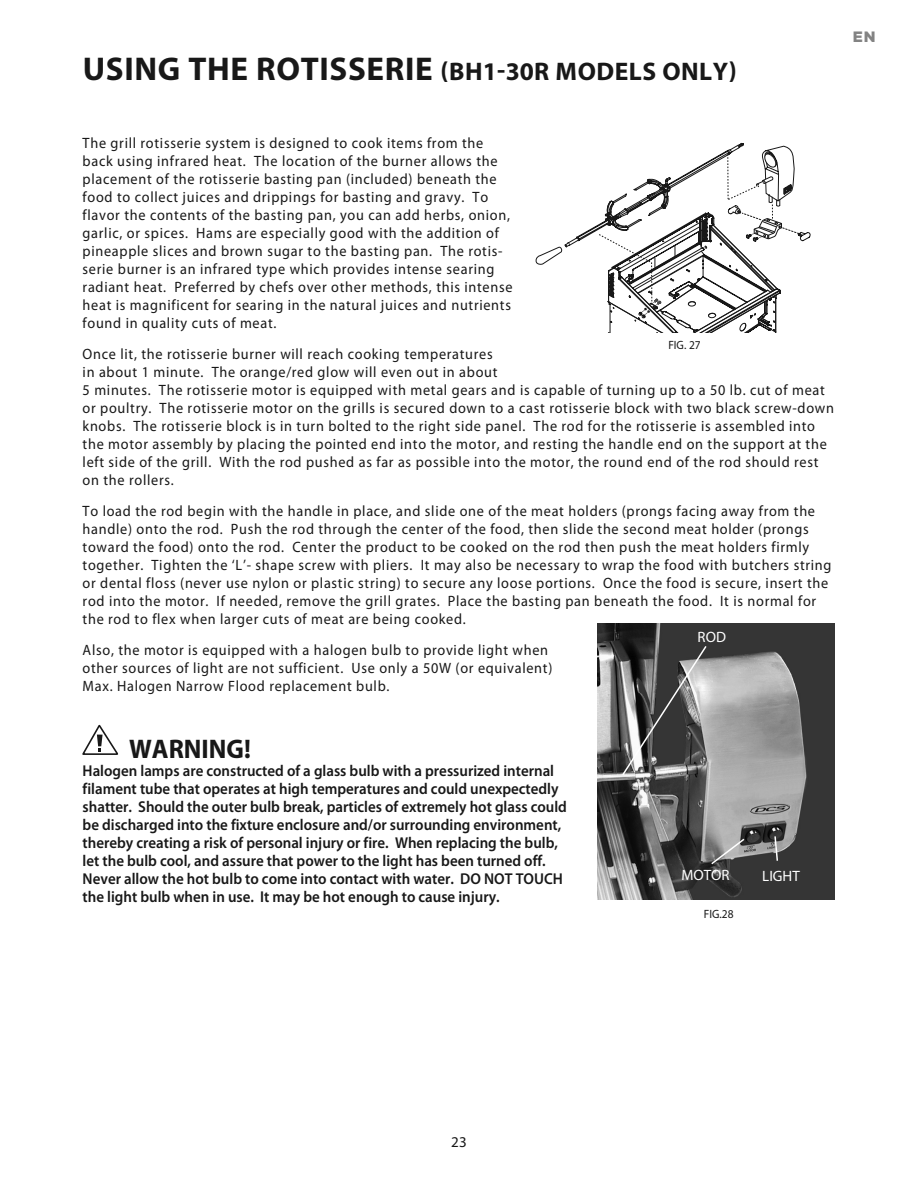
<style>
.page{position:relative;width:918px;height:1188px;background:#fff}
.page>*{position:absolute;margin:0;border:0;box-sizing:border-box;transform-origin:0 0}
.t1{font:700 27px "Myriad Pro";color:#181818;scale:.95 1}
.t2{font:700 25.5px "Myriad Pro";letter-spacing:.02em;color:#181818}
.t3{font:600 15.75px/18px "Myriad Pro";color:#181818;scale:.95 1}
.t4{font:15px/18px "Myriad Pro";letter-spacing:.05em;color:#181818;scale:.95 1}
.t5{font:15px "Myriad Pro";color:#fff}
.t6{font:15px "Myriad Pro";letter-spacing:.05em;color:#181818}
.t7{font:900 15px "Gotham";color:#838383}
.t8{font:12px "Myriad Pro";color:#181818;scale:.95 1}
.s1{font-size:33px}
</style>
<div class="page">
<svg style="left:536px;top:143px;width:274px;height:189px"></svg>
<svg style="left:82px;top:724px;width:37px;height:31px"></svg>
<img style="left:598px;top:624px;width:237px;height:275px">
<svg style="left:621px;top:644px;width:87px;height:133px;background:#686868"></svg>
<svg style="left:773px;top:835px;width:6px;height:27px"></svg>
<svg style="left:710px;top:837px;width:36px;height:29px"></svg>
<h2 class="t2" style="left:83px;top:55px;width:655px"><span class="s1">USING THE ROTISSERIE</span> (BH1-30R MODELS ONLY)</h2>
<p class="t7" style="left:853px;top:26px;width:24px">EN</p>
<p class="t4" style="left:83px;top:133px;width:454px">The grill rotisserie system is designed to cook items from the back using infrared heat. The location of the burner allows the placement of the rotisserie basting pan (included) beneath the food to collect juices and drippings for basting and gravy. To flavor the contents of the basting pan, you can add herbs, onion, garlic, or spices. Hams are especially good with the addition of pineapple slices and brown sugar to the basting pan. The rotis&shy;serie burner is an infrared type which provides intense searing radiant heat. Preferred by chefs over other methods, this intense heat is magnificent for searing in the natural juices and nutrients found in quality cuts of meat.</p>
<p class="t4" style="left:83px;top:344px;width:792px">Once lit, the rotisserie burner will reach cooking temperatures<br>in about 1 minute. The orange/red glow will even out in about<br>5 minutes. The rotisserie motor is equipped with metal gears and is capable of turning up to a 50 lb. cut of meat or poultry. The rotisserie motor on the grills is secured down to a cast rotisserie block with two black screw-down knobs. The rotisserie block is in turn bolted to the right side panel. The rod for the rotisserie is assembled into the motor assembly by placing the pointed end into the motor, and resting the handle end on the support at the left side of the grill. With the rod pushed as far as possible into the motor, the round end of the rod should rest on the rollers.</p>
<p class="t4" style="left:83px;top:501px;width:790px">To load the rod begin with the handle in place, and slide one of the meat holders (prongs facing away from the handle) onto the rod. Push the rod through the center of the food, then slide the second meat holder (prongs toward the food) onto the rod. Center the product to be cooked on the rod then push the meat holders firmly together. Tighten the ‘L’- shape screw with pliers. It may also be necessary to wrap the food with butchers string or dental floss (never use nylon or plastic string) to secure any loose portions. Once the food is secure, insert the rod into the motor. If needed, remove the grill grates. Place the basting pan beneath the food. It is normal for the rod to flex when larger cuts of meat are being cooked.</p>
<p class="t4" style="left:83px;top:640px;width:496px">Also, the motor is equipped with a halogen bulb to provide light when other sources of light are not sufficient. Use only a 50W (or equivalent)<br>Max. Halogen Narrow Flood replacement bulb.</p>
<p class="t8" style="left:668px;top:338px;width:36px">FIG. 27</p>
<p class="t5" style="left:698px;top:627px;width:30px">ROD</p>
<h1 class="t1" style="left:129px;top:731px;width:130px">WARNING!</h1>
<p class="t3" style="left:83px;top:761px;width:511px">Halogen lamps are constructed of a glass bulb with a pressurized internal filament tube that operates at high temperatures and could unexpectedly shatter. Should the outer bulb break, particles of extremely hot glass could be discharged into the fixture enclosure and/or surrounding environment, thereby creating a risk of personal injury or fire. When replacing the bulb, let the bulb cool, and assure that power to the light has been turned off.<br>Never allow the hot bulb to come into contact with water. DO NOT TOUCH the light bulb when in use. It may be hot enough to cause injury.</p>
<p class="t5" style="left:681px;top:866px;width:50px">MOTOR</p>
<p class="t5" style="left:762px;top:867px;width:39px">LIGHT</p>
<p class="t8" style="left:704px;top:907px;width:33px">FIG.28</p>
<p class="t6" style="left:451px;top:1133px;width:17px">23</p>
</div>
